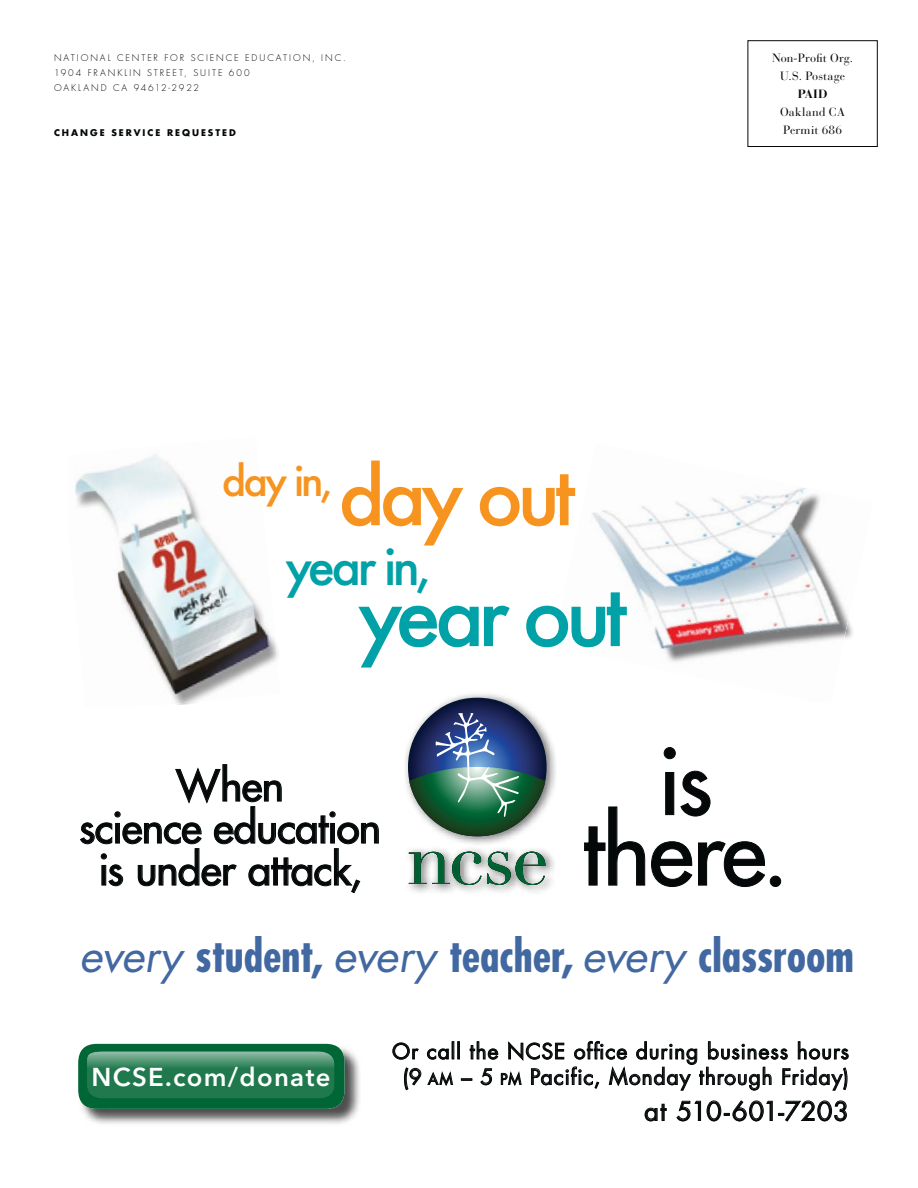
<style>
.page{position:relative;width:918px;height:1188px;background:#fff}
.page>*{position:absolute;margin:0;border:0;box-sizing:border-box;transform-origin:0 0}
.t1{font:500 90px/70.5px "Futura Std";letter-spacing:-.01em;color:#040809;text-align:center}
.t2{font:500 82.65px "Futura";letter-spacing:-.075em;color:#00a1a7}
.t3{font:500 49.5px "Futura";letter-spacing:-.075em;color:#00a1a7}
.t4{font:700 condensed 44.7px "Futura Std";letter-spacing:-.005em;color:#4268a2}
.t5{font:500 42px/42px "Futura Std";letter-spacing:-.015em;color:#040809;text-align:center}
.t6{font:500 40.95px "Futura";color:#f79420}
.t7{font:600 25.65px "Avenir Next";letter-spacing:.05em;color:#fff}
.t8{font:25.5px "Futura Std";letter-spacing:.015em;color:#040809}
.t9{font:21px/25.5px "Futura Std";letter-spacing:.04em;color:#040809;text-align:center}
.t10{font:12px/18px "Bauer Bodoni";letter-spacing:.01em;color:#040809;text-align:center}
.t11{font:700 12px "Bauer Bodoni";color:#040809}
.t12{font:300 9px/15px "Futura Std";letter-spacing:.215em;color:#040809}
.t13{font:700 9px "Futura Std";letter-spacing:.22em;color:#040809}
.s1{font-size:78.3px}
.s2{font-weight:400;font-style:italic;font-stretch:normal}
.s3{font-size:14.7px}
</style>
<div class="page">
<div style="left:748px;top:40px;width:130px;height:107px;border:1px solid #040809"></div>
<img style="left:258px;top:605px;width:20px;height:65px">
<img style="left:74px;top:454px;width:184px;height:251px">
<img style="left:592px;top:487px;width:261px;height:175px">
<svg style="left:80px;top:764px;width:299px;height:130px"></svg>
<svg style="left:663px;top:747px;width:48px;height:70px"></svg>
<svg style="left:584px;top:806px;width:61px;height:80px"></svg>
<svg style="left:651px;top:841px;width:114px;height:46px"></svg>
<div style="left:770px;top:876px;width:11px;height:11px;border:1px solid #040809;border-radius:50%"></div>
<div style="left:392px;top:1043px;width:18px;height:17px;border:1px solid #040809;border-radius:50%"></div>
<div style="left:394px;top:1044px;width:14px;height:14px;border:1px solid #040809;border-radius:50%"></div>
<svg style="left:404px;top:1041px;width:224px;height:50px"></svg>
<div style="left:629px;top:1074px;width:11px;height:11px;border:1px solid #040809;border-radius:50%"></div>
<div style="left:631px;top:1076px;width:8px;height:8px;border:1px solid #040809;border-radius:50%"></div>
<svg style="left:636px;top:1041px;width:213px;height:50px"></svg>
<svg style="left:644px;top:1103px;width:23px;height:19px"></svg>
<svg style="left:676px;top:1101px;width:25px;height:21px"></svg>
<div style="left:707px;top:1101px;width:14px;height:20px;border:1px solid #040809;border-radius:50%"></div>
<svg style="left:708px;top:1100px;width:39px;height:22px"></svg>
<div style="left:735px;top:1109px;width:10px;height:10px;border:1px solid #040809;border-radius:50%"></div>
<div style="left:749px;top:1101px;width:15px;height:20px;border:1px solid #040809;border-radius:50%"></div>
<div style="left:751px;top:1103px;width:11px;height:16px;border:1px solid #040809;border-radius:50%"></div>
<svg style="left:766px;top:1100px;width:49px;height:22px"></svg>
<div style="left:817px;top:1101px;width:15px;height:20px;border:1px solid #040809;border-radius:50%"></div>
<div style="left:820px;top:1103px;width:10px;height:16px;border:1px solid #040809;border-radius:50%"></div>
<svg style="left:834px;top:1100px;width:13px;height:22px"></svg>
<img style="left:405px;top:694px;width:151px;height:199px">
<svg style="left:408px;top:698px;width:139px;height:138px"></svg>
<svg style="left:409px;top:884px;width:136px;height:1px"></svg>
<img style="left:409px;top:852px;width:136px;height:32px">
<img style="left:79px;top:1045px;width:281px;height:79px">
<div style="left:78px;top:1044px;width:267px;height:65px;background:#006635;border-radius:19px"></div>
<img style="left:87px;top:1051px;width:248px;height:47px">
<p class="t12" style="left:54px;top:51px;width:294px">NATIONAL CENTER FOR SCIENCE EDUCATION, INC.<br>1904 FRANKLIN STREET, SUITE 600<br>OAKLAND CA 94612-2922</p>
<p class="t13" style="left:54px;top:129px;width:183px">CHANGE SERVICE REQUESTED</p>
<h3 class="t6" style="left:222px;top:458px;width:355px">day in, <span class="s1">day out</span></h3>
<h3 class="t3" style="left:286px;top:539px;width:147px">year in,</h3>
<h2 class="t2" style="left:358px;top:569px;width:271px">year out</h2>
<h3 class="t10" style="left:772px;top:50px;width:82px">Non-Profit Org.<br>U.S. Postage</h3>
<h3 class="t11" style="left:798px;top:89px;width:31px">PAID</h3>
<h3 class="t10" style="left:780px;top:104px;width:67px;text-align:left">Oakland CA<br>Permit 686</h3>
<h3 class="t5" style="left:79px;top:766px;width:303px">When<br>science education is under attack,</h3>
<h1 class="t1" style="left:582px;top:748px;width:208px">is there.</h1>
<h3 class="t4" style="left:79px;top:930px;width:776px"><span class="s2">every</span> student, <span class="s2">every</span> teacher, <span class="s2">every</span> classroom</h3>
<h3 class="t7" style="left:92px;top:1062px;width:240px">NCSE.com/donate</h3>
<h3 class="t9" style="left:392px;top:1040px;width:459px">Or call the NCSE office during business hours (9 <span class="s3">AM</span> – 5 <span class="s3">PM</span> Pacific, Monday through Friday)</h3>
<h3 class="t8" style="left:644px;top:1099px;width:206px">at 510-601-7203</h3>
</div>
